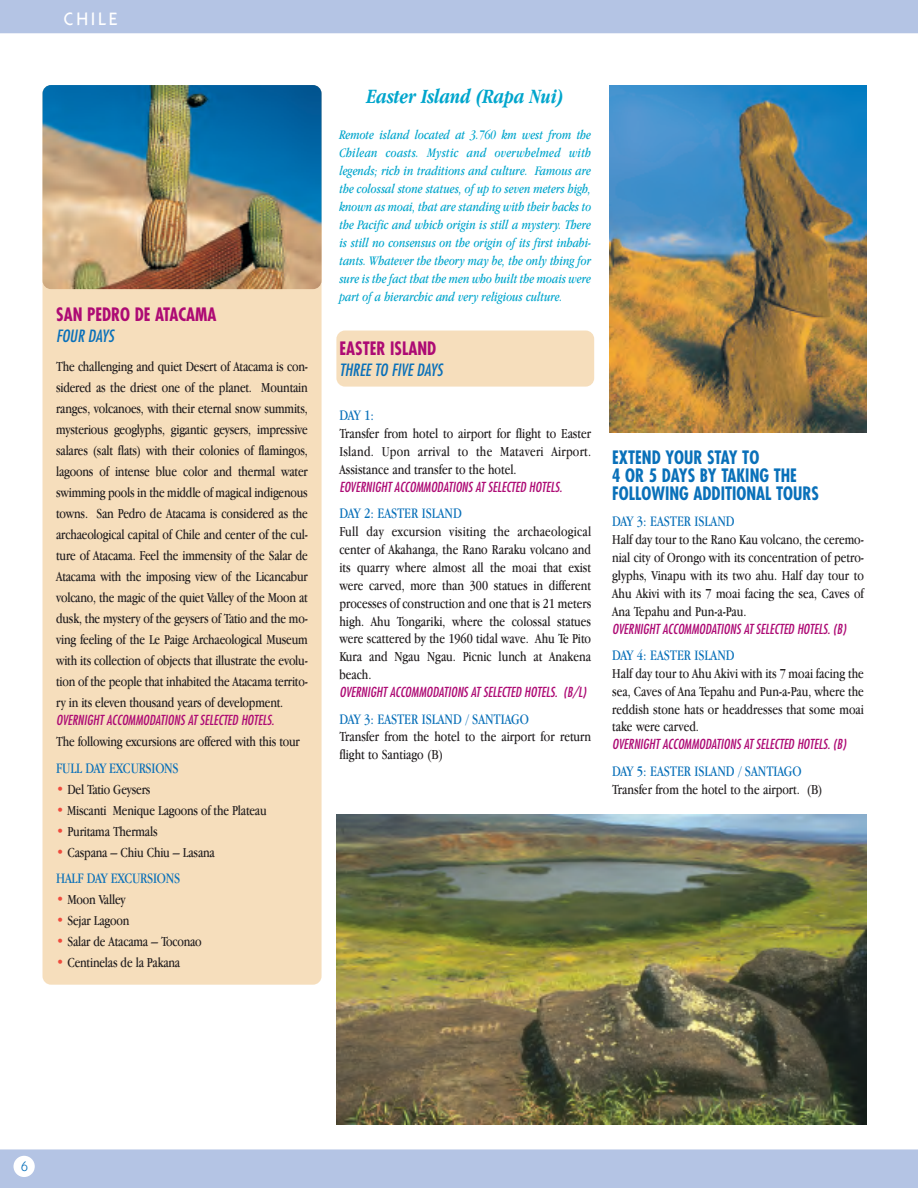
<style>
.page{position:relative;width:918px;height:1188px;background:#b4c4e4}
.page>*{position:absolute;margin:0;border:0;box-sizing:border-box;transform-origin:0 0}
.t1{font:italic 700 21px "Apple Garamond";color:#00a5cc;scale:.95 1}
.t2{font:700 condensed 18px/18px "Futura";color:#0970b9;scale:.95 1}
.t3{font:700 condensed 18px "Futura";color:#ad0a74;scale:.95 1}
.t4{font:500 18px "Itc Kabel";letter-spacing:.165em;color:#fff}
.t5{font:italic condensed 16.5px "Futura";color:#0970b9}
.t6{font:15px "Apple Garamond";color:#0970b9}
.t7{font:14.25px/17.9px "Apple Garamond";color:#231f20;text-align:justify}
.t8{font:italic 13.5px/18px "Apple Garamond";color:#00a5cc;text-align:justify}
.t9{font:italic condensed 13.5px "Futura";color:#ad0a74}
.t10{font:13.5px "Itc Kabel";color:#0970b9}
.s1{color:#ef4b3d}
</style>
<div class="page">
<div style="left:0;top:33px;width:918px;height:1116px;background:#fff"></div>
<div style="left:43px;top:85px;width:279px;height:900px;background:#f6debc;border-radius:9px"></div>
<img style="left:43px;top:85px;width:279px;height:204px;border-radius:9px">
<div style="left:43px;top:1005px;width:279px;height:119px;background:#fff"></div>
<div style="left:336px;top:331px;width:258px;height:56px;background:#f6debc;border-radius:9px"></div>
<img style="left:609px;top:85px;width:258px;height:347px">
<img style="left:336px;top:815px;width:531px;height:309px">
<div style="left:14px;top:1156px;width:21px;height:21px;background:#fff;border-radius:50%"></div>
<p class="t4" style="left:64px;top:13px;width:55px">CHILE</p>
<p class="t3" style="left:56px;top:306px;width:170px">SAN PEDRO DE ATACAMA</p>
<p class="t5" style="left:56px;top:328px;width:59px">FOUR DAYS</p>
<p class="t7" style="left:56px;top:357px;width:253px;line-height:21px">The challenging and quiet Desert of Atacama is con&shy;sidered as the driest one of the planet. Mountain ranges, volcanoes, with their eternal snow summits, mysterious geoglyphs, gigantic geysers, impressive salares (salt flats) with their colonies of flamingos, lagoons of intense blue color and thermal water swimming pools in the middle of magical indigenous towns. San Pedro de Atacama is considered as the archaeological capital of Chile and center of the cul&shy;ture of Atacama. Feel the immensity of the Salar de Atacama with the imposing view of the Licancabur volcano, the magic of the quiet Valley of the Moon at dusk, the mystery of the geysers of Tatio and the mo - ving feeling of the Le Paige Archaeological Museum with its collection of objects that illustrate the evolu&shy;tion of the people that inhabited the Atacama territo&shy;ry in its eleven thousand years of development.</p>
<p class="t9" style="left:56px;top:714px;width:220px">OVERNIGHT ACCOMMODATIONS AT SELECTED HOTELS.</p>
<p class="t7" style="left:56px;top:734px;width:245px">The following excursions are offered with this tour</p>
<p class="t6" style="left:56px;top:762px;width:124px">FULL DAY EXCURSIONS</p>
<p class="t7" style="left:56px;top:781px;width:96px"><span class="s1">•</span> Del Tatio Geysers</p>
<p class="t7" style="left:56px;top:802px;width:212px"><span class="s1">•</span> Miscanti Menique Lagoons of the Plateau</p>
<p class="t7" style="left:56px;top:823px;width:103px"><span class="s1">•</span> Puritama Thermals</p>
<p class="t7" style="left:56px;top:844px;width:160px"><span class="s1">•</span> Caspana – Chiu Chiu – Lasana</p>
<p class="t6" style="left:56px;top:873px;width:126px">HALF DAY EXCURSIONS</p>
<p class="t7" style="left:56px;top:892px;width:71px"><span class="s1">•</span> Moon Valley</p>
<p class="t7" style="left:56px;top:913px;width:75px"><span class="s1">•</span> Sejar Lagoon</p>
<p class="t7" style="left:56px;top:934px;width:147px"><span class="s1">•</span> Salar de Atacama – Toconao</p>
<p class="t7" style="left:56px;top:955px;width:126px"><span class="s1">•</span> Centinelas de la Pakana</p>
<h1 class="t1" style="left:367px;top:88px;width:209px">Easter Island (Rapa Nui)</h1>
<p class="t8" style="left:339px;top:127px;width:253px">Remote island located at 3.760 km west from the Chilean coasts. Mystic and overwhelmed with legends; rich in traditions and culture. Famous are the colossal stone statues, of up to seven meters high, known as moai, that are standing with their backs to the Pacific and which origin is still a mystery. There is still no consensus on the origin of its first inhabi&shy;tants. Whatever the theory may be, the only thing for sure is the fact that the men who built the moais were part of a hierarchic and very religious culture.</p>
<p class="t3" style="left:339px;top:340px;width:103px">EASTER ISLAND</p>
<p class="t5" style="left:339px;top:362px;width:105px">THREE TO FIVE DAYS</p>
<p class="t6" style="left:339px;top:410px;width:36px">DAY 1:</p>
<p class="t7" style="left:339px;top:426px;width:253px">Transfer from hotel to airport for flight to Easter Island. Upon arrival to the Mataveri Airport.<br>Assistance and transfer to the hotel.</p>
<p class="t9" style="left:339px;top:481px;width:224px">EOVERNIGHT ACCOMMODATIONS AT SELECTED HOTELS.</p>
<p class="t6" style="left:339px;top:508px;width:124px">DAY 2: EASTER ISLAND</p>
<p class="t7" style="left:339px;top:524px;width:253px">Full day excursion visiting the archaeological center of Akahanga, the Rano Raraku volcano and its quarry where almost all the moai that exist were carved, more than 300 statues in different processes of construction and one that is 21 meters high. Ahu Tongariki, where the colossal statues were scattered by the 1960 tidal wave. Ahu Te Pito Kura and Ngau Ngau. Picnic lunch at Anakena beach.</p>
<p class="t9" style="left:339px;top:686px;width:248px">OVERNIGHT ACCOMMODATIONS AT SELECTED HOTELS. (B/L)</p>
<p class="t6" style="left:339px;top:713px;width:191px">DAY 3: EASTER ISLAND / SANTIAGO</p>
<p class="t7" style="left:339px;top:729px;width:253px">Transfer from the hotel to the airport for return flight to Santiago (B)</p>
<p class="t2" style="left:612px;top:450px;width:219px">EXTEND YOUR STAY TO<br>4 OR 5 DAYS BY TAKING THE<br>FOLLOWING ADDITIONAL TOURS</p>
<p class="t6" style="left:612px;top:516px;width:124px">DAY 3: EASTER ISLAND</p>
<p class="t7" style="left:612px;top:532px;width:253px">Half day tour to the Rano Kau volcano, the ceremo&shy;nial city of Orongo with its concentration of petro&shy;glyphs, Vinapu with its two ahu. Half day tour to Ahu Akivi with its 7 moai facing the sea, Caves of Ana Tepahu and Pun-a-Pau.</p>
<p class="t9" style="left:612px;top:622px;width:235px">OVERNIGHT ACCOMMODATIONS AT SELECTED HOTELS. (B)</p>
<p class="t6" style="left:612px;top:650px;width:124px">DAY 4: EASTER ISLAND</p>
<p class="t7" style="left:612px;top:666px;width:253px">Half day tour to Ahu Akivi with its 7 moai facing the sea, Caves of Ana Tepahu and Pun-a-Pau, where the reddish stone hats or headdresses that some moai take were carved.</p>
<p class="t9" style="left:612px;top:738px;width:235px">OVERNIGHT ACCOMMODATIONS AT SELECTED HOTELS. (B)</p>
<p class="t6" style="left:612px;top:766px;width:191px">DAY 5: EASTER ISLAND / SANTIAGO</p>
<p class="t7" style="left:612px;top:782px;width:212px">Transfer from the hotel to the airport. (B)</p>
<p class="t10" style="left:21px;top:1161px;width:8px">6</p>
</div>
